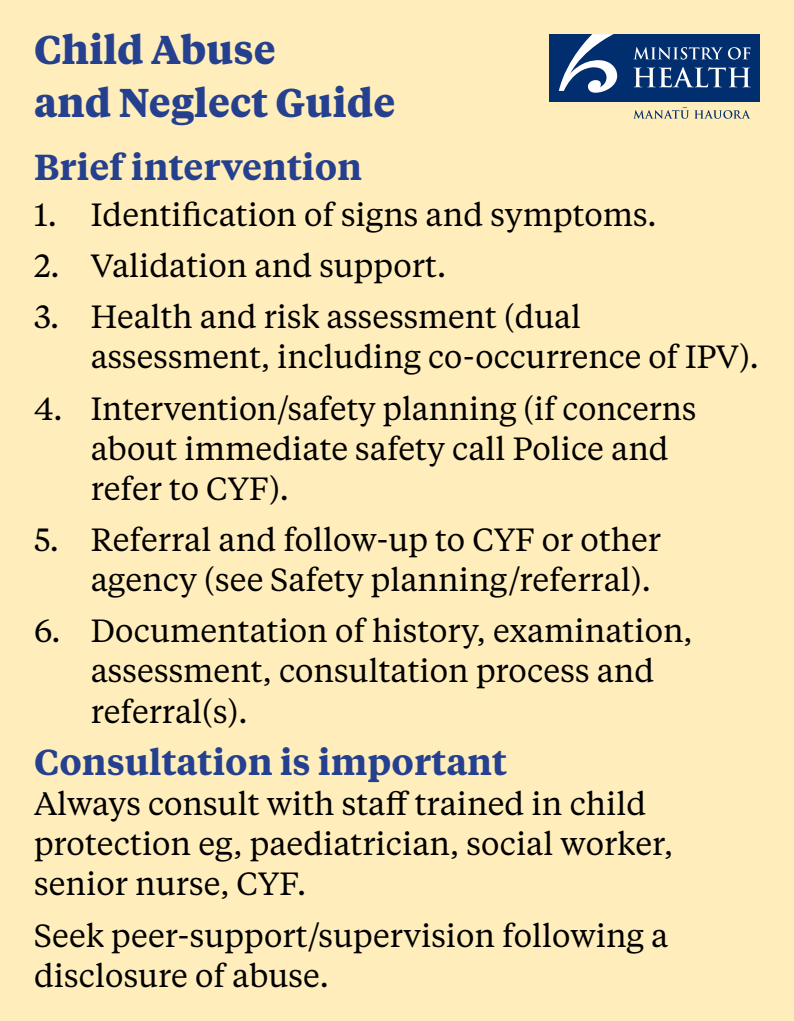
<style>
.page{position:relative;width:794px;height:1021px;background:#fff}
.page>*{position:absolute;margin:0;border:0;box-sizing:border-box;transform-origin:0 0}
.t1{font:700 40px/52px "Tiempos Text";color:#25408f}
.t2{font:600 36px "Tiempos Text";color:#25408f}
.t3{font:32px/40px "Tiempos Text";color:#000}
</style>
<div class="page">
<div style="left:0;top:0;width:794px;height:1020px;background:#feb"></div>
<div style="left:549px;top:34px;width:211px;height:68px;background:#002e6e"></div>
<svg style="left:633px;top:47px;width:117px;height:13px"></svg>
<svg style="left:633px;top:67px;width:117px;height:20px"></svg>
<svg style="left:723px;top:110px;width:9px;height:9px"></svg>
<div style="left:725px;top:111px;width:6px;height:7px;background:#feb;border-radius:50%"></div>
<svg style="left:733px;top:110px;width:17px;height:9px"></svg>
<svg style="left:633px;top:107px;width:89px;height:12px"></svg>
<svg style="left:559px;top:34px;width:58px;height:59px"></svg>
<p class="t1" style="left:34px;top:22px;width:363px">Child Abuse<br>and Neglect Guide</p>
<p class="t2" style="left:34px;top:142px;width:330px">Brief intervention</p>
<p class="t3" style="left:34px;top:193px;width:624px">1. Identification of signs and symptoms.</p>
<p class="t3" style="left:34px;top:244px;width:414px">2. Validation and support.</p>
<p class="t3" style="left:91px;top:295px;width:669px;text-indent:-57px">3. Health and risk assessment (dual assessment, including co-occurrence of IPV).</p>
<p class="t3" style="left:91px;top:387px;width:607px;text-indent:-57px">4. Intervention/safety planning (if concerns about immediate safety call Police and refer to CYF).</p>
<p class="t3" style="left:91px;top:518px;width:572px;text-indent:-57px">5. Referral and follow-up to CYF or other agency (see Safety planning/referral).</p>
<p class="t3" style="left:91px;top:609px;width:603px;text-indent:-57px">6. Documentation of history, examination, assessment, consultation process and referral(s).</p>
<p class="t2" style="left:34px;top:737px;width:474px">Consultation is important</p>
<p class="t3" style="left:34px;top:782px;width:640px">Always consult with staff trained in child protection eg, paediatrician, social worker, senior nurse, CYF.</p>
<p class="t3" style="left:34px;top:913px;width:636px">Seek peer-support/supervision following a disclosure of abuse.</p>
</div>
